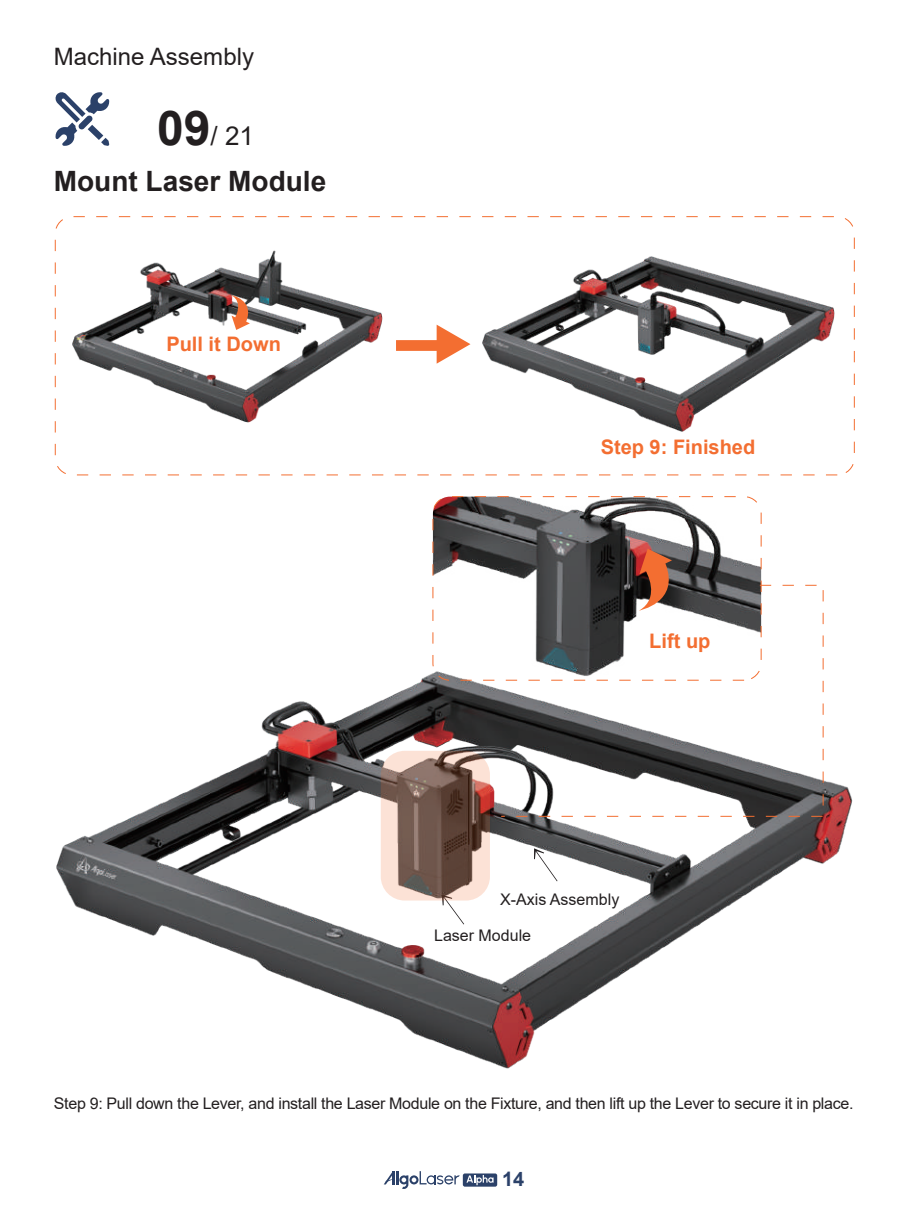
<style>
.page{position:relative;width:908px;height:1219px;background:#fff}
.page>*{position:absolute;margin:0;border:0;box-sizing:border-box;transform-origin:0 0}
.t1{font:700 28px "Arial";color:#231f20}
.t2{font:26px "Arial";color:#231f20}
.t3{font:24px "Arial";color:#231f20}
.t4{font:700 20px "Arial";color:#f36e31}
.t5{font:700 20px "Arial";color:#2b4169}
.t6{font:16px "Arial";letter-spacing:-.02em;color:#231f20}
.t7{font:16px "Arial";color:#231f20}
.s1{font-weight:700;font-size:48px}
</style>
<div class="page">
<img style="left:73px;top:250px;width:309px;height:173px">
<svg style="left:396px;top:325px;width:74px;height:39px"></svg>
<img style="left:482px;top:256px;width:352px;height:176px">
<img style="left:57px;top:673px;width:796px;height:396px">
<svg style="left:533px;top:848px;width:24px;height:33px"></svg>
<svg style="left:441px;top:900px;width:23px;height:24px"></svg>
<img style="left:432px;top:497px;width:327px;height:183px">
<svg style="left:500px;top:584px;width:323px;height:233px"></svg>
<svg style="left:380px;top:751px;width:109px;height:149px;background:#957a6f"></svg>
<svg style="left:638px;top:549px;width:42px;height:62px;background:#9d614a"></svg>
<svg style="left:231px;top:295px;width:24px;height:35px"></svg>
<svg style="left:383px;top:1171px;width:76px;height:18px"></svg>
<div style="left:462px;top:1173px;width:35px;height:14px;background:#2b4169;border-radius:2px"></div>
<svg style="left:466px;top:1175px;width:27px;height:10px"></svg>
<svg style="left:55px;top:92px;width:54px;height:54px"></svg>
<h3 class="t3" style="left:54px;top:40px;width:202px">Machine Assembly</h3>
<h2 class="t2" style="left:157px;top:118px;width:98px"><span class="s1">09</span>/ 21</h2>
<h1 class="t1" style="left:54px;top:162px;width:274px">Mount Laser Module</h1>
<p class="t4" style="left:166px;top:330px;width:116px">Pull it Down</p>
<p class="t4" style="left:600px;top:433px;width:156px">Step 9: Finished</p>
<p class="t4" style="left:649px;top:627px;width:63px">Lift up</p>
<p class="t7" style="left:500px;top:889px;width:121px">X-Axis Assembly</p>
<p class="t7" style="left:434px;top:925px;width:98px">Laser Module</p>
<p class="t6" style="left:54px;top:1093px;width:800px">Step 9: Pull down the Lever, and install the Laser Module on the Fixture, and then lift up the Lever to secure it in place.</p>
<p class="t5" style="left:502px;top:1165px;width:24px">14</p>
</div>
